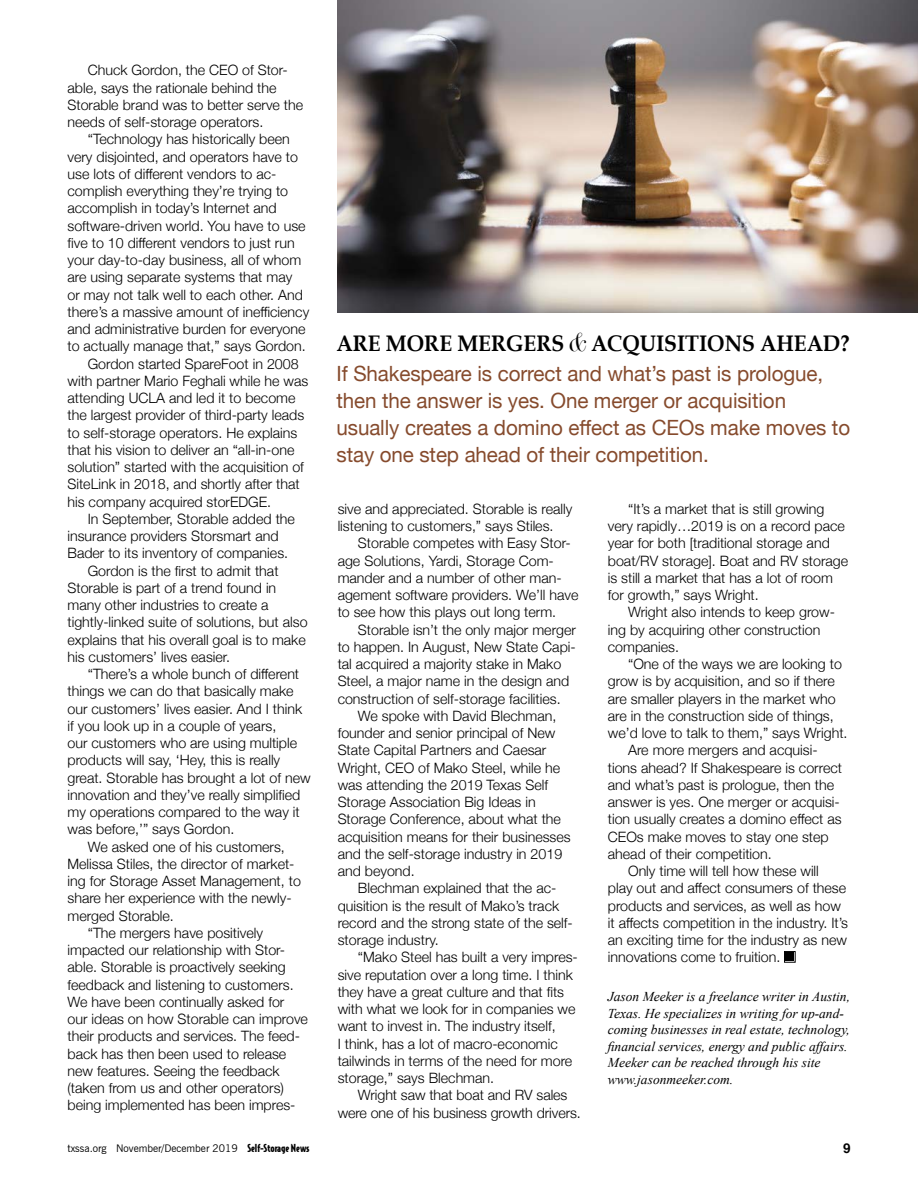
<style>
.page{position:relative;width:918px;height:1188px;background:#fff}
.page>*{position:absolute;margin:0;border:0;box-sizing:border-box;transform-origin:0 0}
.t1{font:700 22.5px "Book Antiqua";color:#000;scale:.93 1}
.t2{font:21px/27px "Helvetica Neue";letter-spacing:-.005em;color:#864b2d}
.t3{font:300 14.25px/17.2px "Helvetica Neue";color:#000}
.t4{font:italic 13.5px/16.5px "Times New Roman";color:#000}
.t5{font:700 13.5px "Helvetica";color:#000}
.t6{font:10.5px "News Gothic BT";color:#000}
.s1{font-family:"Didot";font-weight:400;font-style:italic;font-size:25.5px}
.s2{font-family:"Bodega Sans";font-weight:900}
</style>
<div class="page">
<div style="left:784px;top:951px;width:11px;height:11px;border:1px solid #000"></div>
<div style="left:785px;top:952px;width:9px;height:9px;background:#000"></div>
<img style="left:338px;top:0;width:580px;height:312px">
<p class="t3" style="left:68px;top:61px;width:237px;text-indent:20px">Chuck Gordon, the CEO of Stor&shy;able, says the rationale behind the Storable brand was to better serve the needs of self-storage operators.</p>
<p class="t3" style="left:88px;top:130px;width:204px">“Technology has historically been</p>
<p class="t3" style="left:68px;top:148px;width:232px">very disjointed, and operators have to</p>
<p class="t3" style="left:68px;top:165px;width:211px">use lots of different vendors to ac-</p>
<p class="t3" style="left:67px;top:182px;width:222px">complish everything they’re trying to</p>
<p class="t3" style="left:67px;top:199px;width:211px">accomplish in today’s Internet and</p>
<p class="t3" style="left:67px;top:217px;width:240px">software-driven world. You have to use</p>
<p class="t3" style="left:68px;top:234px;width:229px">five to 10 different vendors to just run</p>
<p class="t3" style="left:68px;top:251px;width:235px">your day-to-day business, all of whom</p>
<p class="t3" style="left:68px;top:268px;width:226px">are using separate systems that may</p>
<p class="t3" style="left:68px;top:286px;width:237px">or may not talk well to each other. And</p>
<p class="t3" style="left:68px;top:303px;width:243px">there’s a massive amount of inefficiency</p>
<p class="t3" style="left:68px;top:320px;width:240px">and administrative burden for everyone</p>
<p class="t3" style="left:68px;top:337px;width:240px">to actually manage that,” says Gordon.</p>
<p class="t3" style="left:88px;top:355px;width:212px">Gordon started SpareFoot in 2008</p>
<p class="t3" style="left:68px;top:372px;width:242px">with partner Mario Feghali while he was</p>
<p class="t3" style="left:68px;top:389px;width:230px">attending UCLA and led it to become</p>
<p class="t3" style="left:68px;top:406px;width:238px">the largest provider of third-party leads</p>
<p class="t3" style="left:68px;top:424px;width:231px">to self-storage operators. He explains</p>
<p class="t3" style="left:68px;top:441px;width:228px">that his vision to deliver an “all-in-one</p>
<p class="t3" style="left:68px;top:458px;width:238px">solution” started with the acquisition of</p>
<p class="t3" style="left:68px;top:475px;width:234px">SiteLink in 2018, and shortly after that</p>
<p class="t3" style="left:68px;top:493px;width:205px">his company acquired storEDGE.</p>
<p class="t3" style="left:88px;top:510px;width:209px">In September, Storable added the</p>
<p class="t3" style="left:68px;top:527px;width:213px">insurance providers Storsmart and</p>
<p class="t3" style="left:68px;top:544px;width:222px">Bader to its inventory of companies.</p>
<p class="t3" style="left:88px;top:562px;width:192px">Gordon is the first to admit that</p>
<p class="t3" style="left:68px;top:579px;width:210px">Storable is part of a trend found in</p>
<p class="t3" style="left:68px;top:596px;width:203px">many other industries to create a</p>
<p class="t3" style="left:68px;top:613px;width:242px">tightly-linked suite of solutions, but also</p>
<p class="t3" style="left:68px;top:631px;width:240px">explains that his overall goal is to make</p>
<p class="t3" style="left:68px;top:648px;width:164px">his customers’ lives easier.</p>
<p class="t3" style="left:88px;top:665px;width:213px">“There’s a whole bunch of different</p>
<p class="t3" style="left:68px;top:682px;width:228px">things we can do that basically make</p>
<p class="t3" style="left:68px;top:700px;width:236px">our customers’ lives easier. And I think</p>
<p class="t3" style="left:68px;top:717px;width:210px">if you look up in a couple of years,</p>
<p class="t3" style="left:68px;top:734px;width:231px">our customers who are using multiple</p>
<p class="t3" style="left:68px;top:751px;width:214px">products will say, ‘Hey, this is really</p>
<p class="t3" style="left:68px;top:769px;width:245px">great. Storable has brought a lot of new</p>
<p class="t3" style="left:68px;top:786px;width:234px">innovation and they’ve really simplified</p>
<p class="t3" style="left:68px;top:803px;width:234px">my operations compared to the way it</p>
<p class="t3" style="left:68px;top:820px;width:168px">was before,’” says Gordon.</p>
<p class="t3" style="left:88px;top:838px;width:199px">We asked one of his customers,</p>
<p class="t3" style="left:68px;top:855px;width:229px">Melissa Stiles, the director of market-</p>
<p class="t3" style="left:68px;top:872px;width:235px">ing for Storage Asset Management, to</p>
<p class="t3" style="left:68px;top:889px;width:226px">share her experience with the newly-</p>
<p class="t3" style="left:68px;top:907px;width:108px">merged Storable.</p>
<p class="t3" style="left:88px;top:924px;width:177px">“The mergers have positively</p>
<p class="t3" style="left:68px;top:941px;width:219px">impacted our relationship with Stor-</p>
<p class="t3" style="left:68px;top:958px;width:220px">able. Storable is proactively seeking</p>
<p class="t3" style="left:68px;top:976px;width:228px">feedback and listening to customers.</p>
<p class="t3" style="left:68px;top:993px;width:218px">We have been continually asked for</p>
<p class="t3" style="left:68px;top:1010px;width:242px">our ideas on how Storable can improve</p>
<p class="t3" style="left:68px;top:1027px;width:234px">their products and services. The feed-</p>
<p class="t3" style="left:68px;top:1045px;width:220px">back has then been used to release</p>
<p class="t3" style="left:68px;top:1062px;width:214px">new features. Seeing the feedback</p>
<p class="t3" style="left:68px;top:1079px;width:218px">(taken from us and other operators)</p>
<p class="t3" style="left:68px;top:1096px;width:230px">being implemented has been impres-</p>
<h1 class="t1" style="left:337px;top:330px;width:553px">ARE MORE MERGERS <span class="s1">&amp;</span>ACQUISITIONS AHEAD?</h1>
<h2 class="t2" style="left:337px;top:360px;width:515px">If Shakespeare is correct and what’s past is prologue, then the answer is yes. One merger or acquisition usually creates a domino effect as CEOs make moves to stay one step ahead of their competition.</h2>
<p class="t3" style="left:338px;top:500px;width:236px">sive and appreciated. Storable is really listening to customers,” says Stiles.</p>
<p class="t3" style="left:338px;top:534px;width:242px;text-indent:20px">Storable competes with Easy Stor&shy;age Solutions, Yardi, Storage Com&shy;mander and a number of other man&shy;agement software providers. We’ll have to see how this plays out long term.</p>
<p class="t3" style="left:338px;top:621px;width:240px;text-indent:20px">Storable isn’t the only major merger to happen. In August, New State Capi&shy;tal acquired a majority stake in Mako Steel, a major name in the design and construction of self-storage facilities.</p>
<p class="t3" style="left:338px;top:707px;width:235px;text-indent:20px">We spoke with David Blechman, founder and senior principal of New<br>State Capital Partners and Caesar<br>Wright, CEO of Mako Steel, while he was attending the 2019 Texas Self<br>Storage Association Big Ideas in<br>Storage Conference, about what the acquisition means for their businesses and the self-storage industry in 2019 and beyond.</p>
<p class="t3" style="left:338px;top:879px;width:237px;text-indent:20px">Blechman explained that the ac&shy;quisition is the result of Mako’s track record and the strong state of the self&shy;storage industry.</p>
<p class="t3" style="left:338px;top:948px;width:242px;text-indent:20px">“Mako Steel has built a very impres&shy;sive reputation over a long time. I think they have a great culture and that fits with what we look for in companies we want to invest in. The industry itself,<br>I think, has a lot of macro-economic tailwinds in terms of the need for more storage,” says Blechman.</p>
<p class="t3" style="left:338px;top:1086px;width:245px;text-align:center">Wright saw that boat and RV sales<br>were one of his business growth drivers.</p>
<p class="t3" style="left:608px;top:500px;width:242px;text-indent:20px">“It’s a market that is still growing very rapidly…2019 is on a record pace year for both [traditional storage and boat/RV storage]. Boat and RV storage is still a market that has a lot of room for growth,” says Wright.</p>
<p class="t3" style="left:608px;top:603px;width:229px;text-indent:20px">Wright also intends to keep grow&shy;ing by acquiring other construction companies.</p>
<p class="t3" style="left:628px;top:655px;width:215px">“One of the ways we are looking to</p>
<p class="t3" style="left:608px;top:672px;width:229px">grow is by acquisition, and so if there</p>
<p class="t3" style="left:608px;top:690px;width:229px">are smaller players in the market who</p>
<p class="t3" style="left:608px;top:707px;width:227px">are in the construction side of things,</p>
<p class="t3" style="left:608px;top:724px;width:241px">we’d love to talk to them,” says Wright.</p>
<p class="t3" style="left:628px;top:741px;width:191px">Are more mergers and acquisi-</p>
<p class="t3" style="left:608px;top:759px;width:236px">tions ahead? If Shakespeare is correct</p>
<p class="t3" style="left:608px;top:776px;width:228px">and what’s past is prologue, then the</p>
<p class="t3" style="left:608px;top:793px;width:234px">answer is yes. One merger or acquisi-</p>
<p class="t3" style="left:608px;top:810px;width:235px">tion usually creates a domino effect as</p>
<p class="t3" style="left:608px;top:828px;width:222px">CEOs make moves to stay one step</p>
<p class="t3" style="left:608px;top:845px;width:165px">ahead of their competition.</p>
<p class="t3" style="left:628px;top:862px;width:192px">Only time will tell how these will</p>
<p class="t3" style="left:608px;top:879px;width:240px">play out and affect consumers of these</p>
<p class="t3" style="left:608px;top:897px;width:235px">products and services, as well as how</p>
<p class="t3" style="left:608px;top:914px;width:242px">it affects competition in the industry. It’s</p>
<p class="t3" style="left:608px;top:931px;width:241px">an exciting time for the industry as new</p>
<p class="t3" style="left:608px;top:948px;width:174px">innovations come to fruition.</p>
<p class="t4" style="left:608px;top:988px;width:244px">Jason Meeker is a freelance writer in Austin, Texas. He specializes in writing for up-and&shy;coming businesses in real estate, technology, financial services, energy and public affairs.<br>Meeker can be reached through his site www.jasonmeeker.com.</p>
<p class="t6" style="left:68px;top:1142px;width:243px">txssa.org November/December 2019 <span class="s2">Self-Storage News</span></p>
<p class="t5" style="left:843px;top:1143px;width:9px">9</p>
</div>
